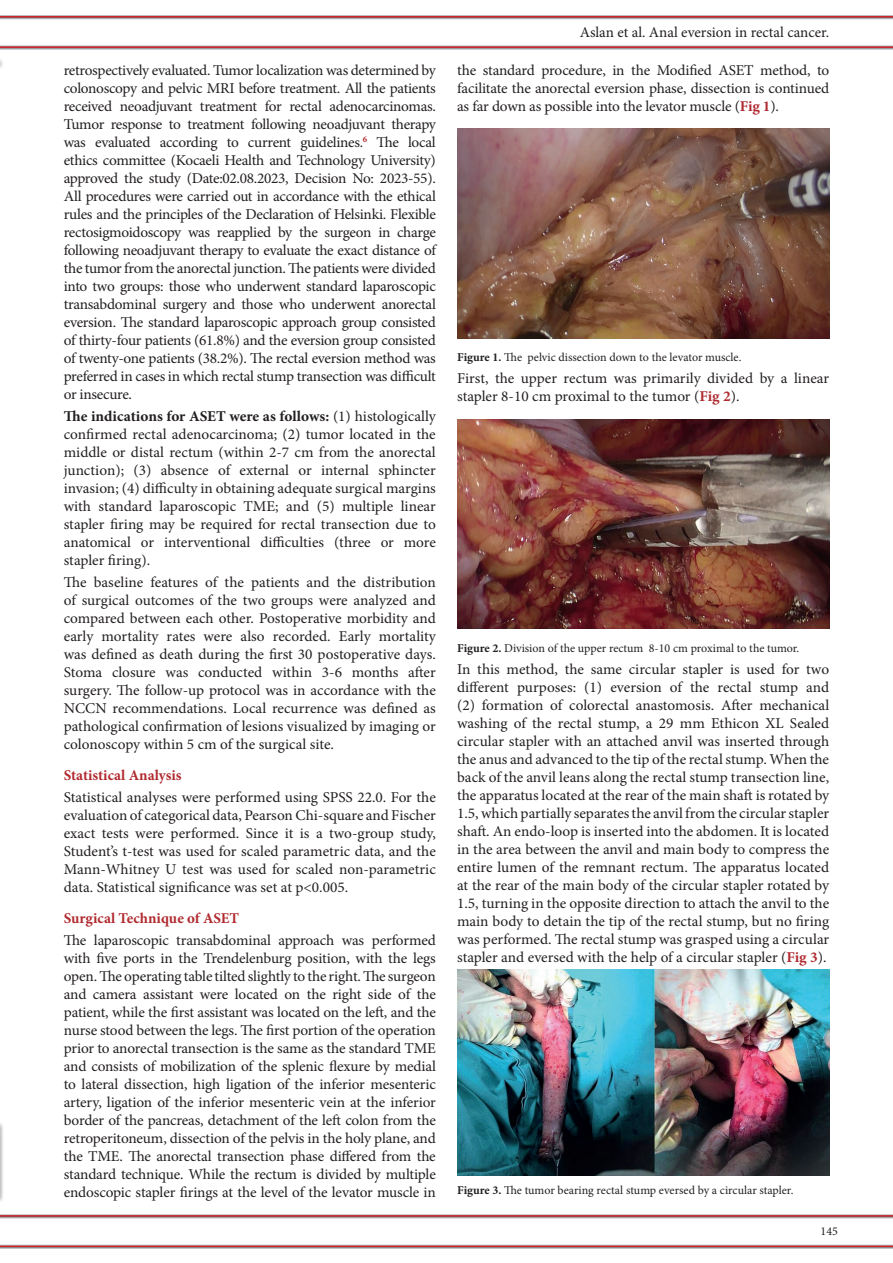
<style>
.page{position:relative;width:893px;height:1263px;background:#fff}
.page>*{position:absolute;margin:0;border:0;box-sizing:border-box;transform-origin:0 0}
.t1{font:15px/18px "Minion Pro";letter-spacing:-.005em;color:#231f20;text-align:justify}
.t2{font:700 15px "Minion Pro";color:#b02a2f}
.t3{font:12px "Minion Pro";color:#231f20}
.s1{font-weight:700}
.s2{font-weight:700;color:#b02a2f}
</style>
<div class="page">
<svg style="left:0;top:17px;width:893px;height:3px;background:#bda2a6"></svg>
<svg style="left:0;top:1217px;width:893px;height:2px;background:#c1c2c4"></svg>
<svg style="left:0;top:48px;width:893px;height:2px;background:#b3b4b7"></svg>
<svg style="left:0;top:1247px;width:893px;height:2px;background:#a9a2a5"></svg>
<svg style="left:0;top:45px;width:893px;height:1px"></svg>
<hr style="left:0;top:1243px;width:893px;height:4px;background:#f3f3f4">
<hr style="left:0;top:16px;width:893px;height:1px;background:#d1232a">
<hr style="left:0;top:1215px;width:893px;height:2px;background:#d1232a">
<hr style="left:0;top:46px;width:893px;height:2px;background:#d1232a">
<hr style="left:0;top:1245px;width:893px;height:2px;background:#d1232a">
<hr style="left:0;top:58px;width:4px;height:12px;background:#231f20;opacity:.75">
<div style="left:0;top:1121px;width:5px;height:82px;background:#231f20;opacity:.75"></div>
<img style="left:457px;top:129px;width:372px;height:209px">
<img style="left:457px;top:419px;width:372px;height:209px">
<img style="left:457px;top:969px;width:372px;height:207px">
<p class="t1" style="left:64px;top:61px;width:374px">retrospectively evaluated. Tumor localization was determined by colonoscopy and pelvic MRI before treatment. All the patients received neoadjuvant treatment for rectal adenocarcinomas.<br>Tumor response to treatment following neoadjuvant therapy was evaluated according to current guidelines.<sup>6</sup> The local ethics committee (Kocaeli Health and Technology University) approved the study (Date:02.08.2023, Decision No: 2023-55).<br>All procedures were carried out in accordance with the ethical rules and the principles of the Declaration of Helsinki. Flexible rectosigmoidoscopy was reapplied by the surgeon in charge following neoadjuvant therapy to evaluate the exact distance of the tumor from the anorectal junction. The patients were divided into two groups: those who underwent standard laparoscopic transabdominal surgery and those who underwent anorectal eversion. The standard laparoscopic approach group consisted of thirty-four patients (61.8%) and the eversion group consisted of twenty-one patients (38.2%). The rectal eversion method was preferred in cases in which rectal stump transection was difficult or insecure.</p>
<p class="t1" style="left:64px;top:407px;width:374px"><span class="s1">The indications for ASET were as follows:</span> (1) histologically confirmed rectal adenocarcinoma; (2) tumor located in the middle or distal rectum (within 2-7 cm from the anorectal junction); (3) absence of external or internal sphincter invasion; (4) difficulty in obtaining adequate surgical margins with standard laparoscopic TME; and (5) multiple linear stapler firing may be required for rectal transection due to anatomical or interventional difficulties (three or more stapler firing).</p>
<p class="t1" style="left:64px;top:573px;width:374px">The baseline features of the patients and the distribution of surgical outcomes of the two groups were analyzed and compared between each other. Postoperative morbidity and early mortality rates were also recorded. Early mortality was defined as death during the first 30 postoperative days.<br>Stoma closure was conducted within 3-6 months after surgery. The follow-up protocol was in accordance with the NCCN recommendations. Local recurrence was defined as pathological confirmation of lesions visualized by imaging or colonoscopy within 5 cm of the surgical site.</p>
<p class="t2" style="left:64px;top:765px;width:119px">Statistical Analysis</p>
<p class="t1" style="left:64px;top:788px;width:374px">Statistical analyses were performed using SPSS 22.0. For the evaluation of categorical data, Pearson Chi-square and Fischer exact tests were performed. Since it is a two-group study, Student’s t-test was used for scaled parametric data, and the Mann-Whitney U test was used for scaled non-parametric data. Statistical significance was set at p&lt;0.005.</p>
<p class="t2" style="left:64px;top:908px;width:177px">Surgical Technique of ASET</p>
<p class="t1" style="left:64px;top:931px;width:374px">The laparoscopic transabdominal approach was performed with five ports in the Trendelenburg position, with the legs open. The operating table tilted slightly to the right. The surgeon and camera assistant were located on the right side of the patient, while the first assistant was located on the left, and the nurse stood between the legs. The first portion of the operation prior to anorectal transection is the same as the standard TME and consists of mobilization of the splenic flexure by medial to lateral dissection, high ligation of the inferior mesenteric artery, ligation of the inferior mesenteric vein at the inferior border of the pancreas, detachment of the left colon from the retroperitoneum, dissection of the pelvis in the holy plane, and the TME. The anorectal transection phase differed from the standard technique. While the rectum is divided by multiple endoscopic stapler firings at the level of the levator muscle in</p>
<p class="t1" style="left:580px;top:24px;width:251px">Aslan et al. Anal eversion in rectal cancer.</p>
<p class="t1" style="left:457px;top:61px;width:374px">the standard procedure, in the Modified ASET method, to facilitate the anorectal eversion phase, dissection is continued as far down as possible into the levator muscle (<span class="s2">Fig 1</span>).</p>
<p class="t3" style="left:457px;top:349px;width:286px"><span class="s1">Figure 1.</span> The pelvic dissection down to the levator muscle.</p>
<p class="t1" style="left:457px;top:369px;width:374px">First, the upper rectum was primarily divided by a linear stapler 8-10 cm proximal to the tumor (<span class="s2">Fig 2</span>).</p>
<p class="t3" style="left:457px;top:640px;width:344px"><span class="s1">Figure 2.</span> Division of the upper rectum 8-10 cm proximal to the tumor.</p>
<p class="t1" style="left:457px;top:660px;width:374px">In this method, the same circular stapler is used for two different purposes: (1) eversion of the rectal stump and (2) formation of colorectal anastomosis. After mechanical washing of the rectal stump, a 29 mm Ethicon XL Sealed circular stapler with an attached anvil was inserted through the anus and advanced to the tip of the rectal stump. When the back of the anvil leans along the rectal stump transection line, the apparatus located at the rear of the main shaft is rotated by 1.5, which partially separates the anvil from the circular stapler shaft. An endo-loop is inserted into the abdomen. It is located in the area between the anvil and main body to compress the entire lumen of the remnant rectum. The apparatus located at the rear of the main body of the circular stapler rotated by 1.5, turning in the opposite direction to attach the anvil to the main body to detain the tip of the rectal stump, but no firing was performed. The rectal stump was grasped using a circular stapler and eversed with the help of a circular stapler (<span class="s2">Fig 3</span>).</p>
<p class="t3" style="left:457px;top:1182px;width:338px"><span class="s1">Figure 3.</span> The tumor bearing rectal stump eversed by a circular stapler.</p>
<p class="t3" style="left:820px;top:1223px;width:19px">145</p>
</div>
